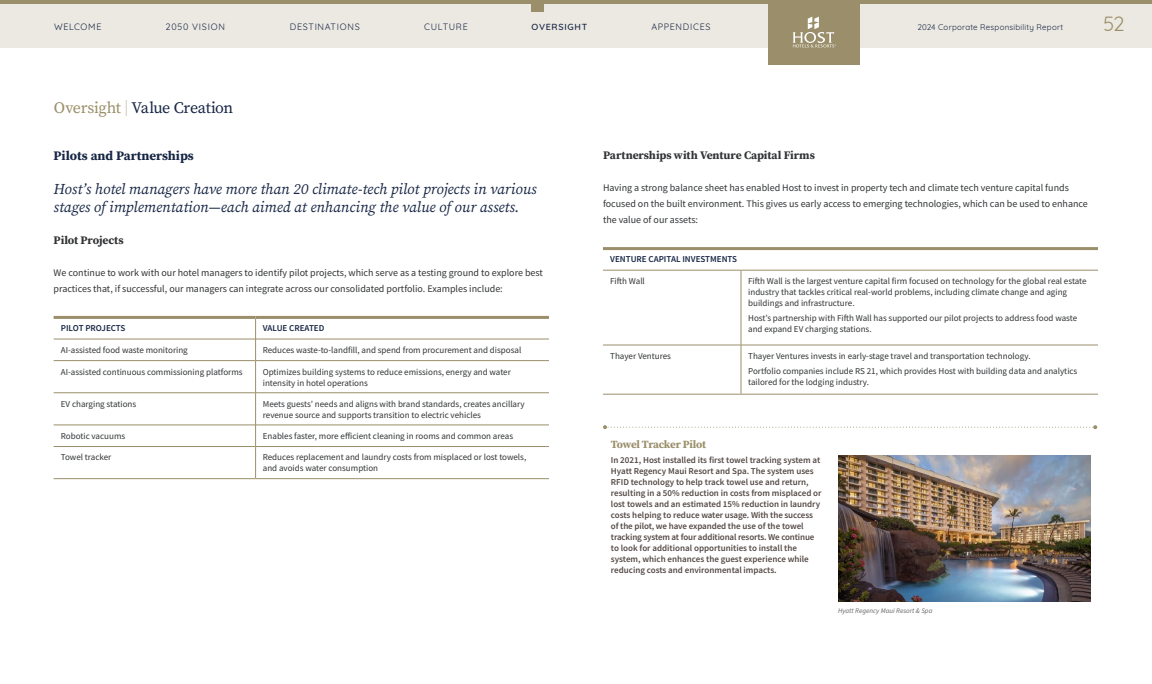
<style>
.page{position:relative;width:1152px;height:684px;background:#fff}
.page>*{position:absolute;margin:0;border:0;box-sizing:border-box;transform-origin:0 0}
.t1{font:20px "Quicksand";color:#9a8f6a}
.t2{font:16px "Source Serif Pro";letter-spacing:-.02em;color:#172645}
.t3{font:italic 15px/18px "Source Serif Pro";color:#172645}
.t4{font:700 13px "Source Serif Pro";color:#172645}
.t5{font:700 11.5px "Source Serif Pro";letter-spacing:-.005em;color:#313335}
.t6{font:700 11px "Source Serif Pro";letter-spacing:-.025em;color:#9a8f6a}
.t7{font:10px/16px "Source Sans Pro";color:#313335}
.t8{font:9px/11px "Source Sans Pro";color:#313335}
.t9{font:600 9px/11px "Source Sans Pro";color:#534844}
.t10{font:600 9px "Source Sans Pro";color:#172645}
.t11{font:9px "Quicksand";letter-spacing:.075em;color:#172645}
.t12{font:500 9px "Quicksand";letter-spacing:.075em;color:#172645}
.t13{font:8px "Quicksand";letter-spacing:.03em;color:#172645}
.t14{font:italic 7px "Source Sans Pro";color:#676767}
.s1{color:#9a8f6a}
.s2{font-weight:200;color:#9a8f6a}
</style>
<div class="page">
<hr style="left:54px;top:339px;width:201px;height:1px;background:#9a8f6a">
<hr style="left:256px;top:339px;width:293px;height:1px;background:#9a8f6a">
<hr style="left:54px;top:360px;width:201px;height:1px;background:#9a8f6a">
<hr style="left:256px;top:360px;width:293px;height:1px;background:#9a8f6a">
<hr style="left:54px;top:392px;width:201px;height:1px;background:#9a8f6a">
<hr style="left:256px;top:392px;width:293px;height:1px;background:#9a8f6a">
<hr style="left:54px;top:424px;width:201px;height:1px;background:#9a8f6a">
<hr style="left:256px;top:424px;width:293px;height:1px;background:#9a8f6a">
<hr style="left:54px;top:446px;width:201px;height:1px;background:#9a8f6a">
<hr style="left:256px;top:446px;width:293px;height:1px;background:#9a8f6a">
<hr style="left:54px;top:478px;width:202px;height:1px;background:#9a8f6a">
<hr style="left:256px;top:478px;width:293px;height:1px;background:#9a8f6a">
<svg style="left:255px;top:319px;width:1px;height:42px"></svg>
<hr style="left:255px;top:361px;width:1px;height:32px;background:#9a8f6a">
<hr style="left:255px;top:393px;width:1px;height:32px;background:#9a8f6a">
<svg style="left:255px;top:425px;width:1px;height:22px"></svg>
<hr style="left:255px;top:447px;width:1px;height:31px;background:#9a8f6a">
<hr style="left:54px;top:316px;width:202px;height:3px;background:#9a8f6a">
<hr style="left:256px;top:316px;width:293px;height:3px;background:#9a8f6a">
<hr style="left:603px;top:270px;width:138px;height:1px;background:#9a8f6a">
<hr style="left:741px;top:270px;width:357px;height:1px;background:#9a8f6a">
<hr style="left:603px;top:344px;width:138px;height:2px;background:#9a8f6a">
<hr style="left:741px;top:344px;width:357px;height:2px;background:#9a8f6a">
<hr style="left:741px;top:271px;width:1px;height:74px;background:#9a8f6a">
<hr style="left:741px;top:345px;width:1px;height:49px;background:#9a8f6a">
<hr style="left:603px;top:394px;width:138px;height:1px;background:#9a8f6a">
<hr style="left:741px;top:394px;width:357px;height:1px;background:#9a8f6a">
<hr style="left:603px;top:247px;width:138px;height:3px;background:#9a8f6a">
<hr style="left:741px;top:247px;width:357px;height:3px;background:#9a8f6a">
<svg style="left:603px;top:425px;width:494px;height:4px"></svg>
<img style="left:838px;top:456px;width:253px;height:146px">
<hr style="left:0;top:0;width:1152px;height:4px;background:#9a8f6a">
<div style="left:0;top:4px;width:1152px;height:43px;background:#ebe9e1"></div>
<div style="left:768px;top:0;width:92px;height:64px;background:#9a8f6a"></div>
<svg style="left:793px;top:17px;width:43px;height:30px"></svg>
<div style="left:532px;top:1px;width:12px;height:11px;background:#9a8f6a"></div>
<p class="t11" style="left:54px;top:20px;width:49px">WELCOME</p>
<p class="t11" style="left:166px;top:20px;width:61px">2050 VISION</p>
<p class="t11" style="left:290px;top:20px;width:72px">DESTINATIONS</p>
<p class="t11" style="left:424px;top:20px;width:45px">CULTURE</p>
<p class="t12" style="left:532px;top:20px;width:57px">OVERSIGHT</p>
<p class="t11" style="left:651px;top:20px;width:61px">APPENDICES</p>
<p class="t13" style="left:917px;top:21px;width:147px">2024 Corporate Responsibility Report</p>
<h1 class="t1" style="left:1104px;top:8px;width:22px">52</h1>
<h2 class="t2" style="left:54px;top:97px;width:181px"><span class="s1">Oversight</span> <span class="s2">|</span> Value Creation</h2>
<h3 class="t4" style="left:54px;top:146px;width:142px">Pilots and Partnerships</h3>
<h3 class="t3" style="left:54px;top:179px;width:485px">Host’s hotel managers have more than 20 climate-tech pilot projects in various stages of implementation—each aimed at enhancing the value of our assets.</h3>
<p class="t5" style="left:54px;top:232px;width:72px">Pilot Projects</p>
<p class="t7" style="left:54px;top:264px;width:491px">We continue to work with our hotel managers to identify pilot projects, which serve as a testing ground to explore best practices that, if successful, our managers can integrate across our consolidated portfolio. Examples include:</p>
<p class="t10" style="left:61px;top:322px;width:66px">PILOT PROJECTS</p>
<p class="t10" style="left:263px;top:322px;width:63px">VALUE CREATED</p>
<p class="t8" style="left:61px;top:344px;width:128px">AI-assisted food waste monitoring</p>
<p class="t8" style="left:263px;top:344px;width:260px">Reduces waste-to-landfill, and spend from procurement and disposal</p>
<p class="t8" style="left:61px;top:366px;width:183px">AI-assisted continuous commissioning platforms</p>
<p class="t8" style="left:263px;top:366px;width:250px">Optimizes building systems to reduce emissions, energy and water intensity in hotel operations</p>
<p class="t8" style="left:61px;top:398px;width:77px">EV charging stations</p>
<p class="t8" style="left:263px;top:398px;width:263px">Meets guests’ needs and aligns with brand standards, creates ancillary revenue source and supports transition to electric vehicles</p>
<p class="t8" style="left:61px;top:430px;width:66px">Robotic vacuums</p>
<p class="t8" style="left:263px;top:430px;width:252px">Enables faster, more efficient cleaning in rooms and common areas</p>
<p class="t8" style="left:61px;top:452px;width:52px">Towel tracker</p>
<p class="t8" style="left:263px;top:452px;width:265px">Reduces replacement and laundry costs from misplaced or lost towels, and avoids water consumption</p>
<p class="t5" style="left:603px;top:147px;width:213px">Partnerships with Venture Capital Firms</p>
<p class="t7" style="left:603px;top:180px;width:486px">Having a strong balance sheet has enabled Host to invest in property tech and climate tech venture capital funds focused on the built environment. This gives us early access to emerging technologies, which can be used to enhance the value of our assets:</p>
<p class="t10" style="left:610px;top:254px;width:128px">VENTURE CAPITAL INVESTMENTS</p>
<p class="t8" style="left:610px;top:276px;width:36px">Fifth Wall</p>
<p class="t8" style="left:748px;top:276px;width:340px">Fifth Wall is the largest venture capital firm focused on technology for the global real estate industry that tackles critical real-world problems, including climate change and aging buildings and infrastructure.</p>
<p class="t8" style="left:748px;top:312px;width:331px">Host’s partnership with Fifth Wall has supported our pilot projects to address food waste and expand EV charging stations.</p>
<p class="t8" style="left:610px;top:350px;width:62px">Thayer Ventures</p>
<p class="t8" style="left:748px;top:349px;width:331px;line-height:14.6px">Thayer Ventures invests in early-stage travel and transportation technology.<br>Portfolio companies include RS 21, which provides Host with building data and analytics</p>
<p class="t8" style="left:748px;top:376px;width:122px">tailored for the lodging industry.</p>
<p class="t6" style="left:611px;top:437px;width:97px">Towel Tracker Pilot</p>
<p class="t9" style="left:611px;top:454px;width:212px">In 2021, Host installed its first towel tracking system at Hyatt Regency Maui Resort and Spa. The system uses RFID technology to help track towel use and return, resulting in a 50% reduction in costs from misplaced or lost towels and an estimated 15% reduction in laundry costs helping to reduce water usage. With the success of the pilot, we have expanded the use of the towel tracking system at four additional resorts. We continue to look for additional opportunities to install the system, which enhances the guest experience while reducing costs and environmental impacts.</p>
<p class="t14" style="left:838px;top:606px;width:96px">Hyatt Regency Maui Resort &amp; Spa</p>
</div>
